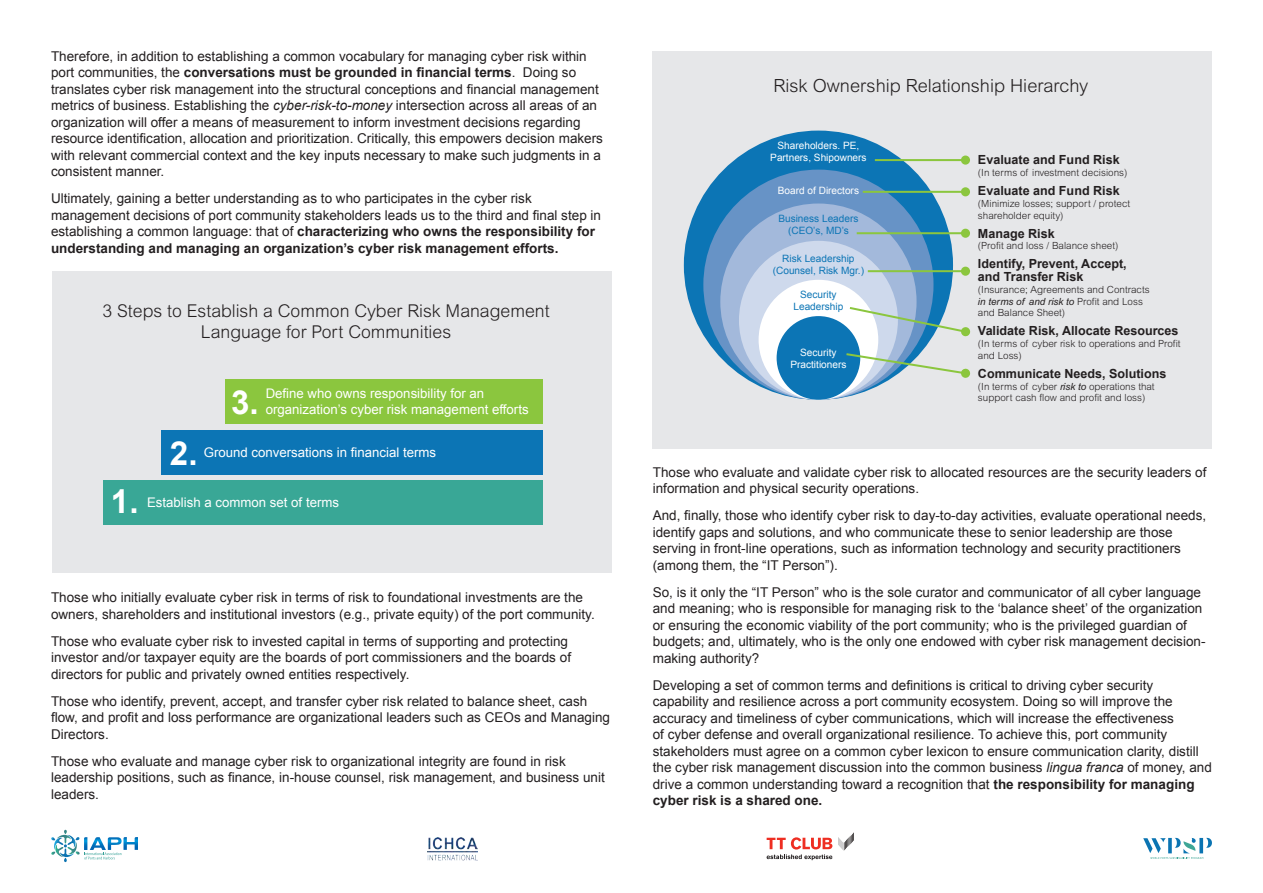
<style>
.page{position:relative;width:1263px;height:893px;background:#fff}
.page>*{position:absolute;margin:0;border:0;box-sizing:border-box;transform-origin:0 0}
.t1{font:700 33.15px "Arial";color:#fff}
.t2{font:300 18.15px "Arial";color:#231f20}
.t3{font:300 17.7px/21.1px "Arial";color:#231f20;text-align:center}
.t4{font:13.5px/16.5px "Arial";color:#231f20}
.t5{font:13.2px/15.9px "Arial";color:#fff}
.t6{font:700 12.6px/12.6px "Arial";color:#231f20}
.t7{font:10.05px/12.1px "Arial";color:#0c75b5;text-align:center}
.t8{font:10.05px/12.1px "Arial";color:#fff;text-align:center}
.t9{font:300 9.9px/11.9px "Arial";color:#231f20}
.s1{font-weight:700}
.s2{font-style:italic}
.s3{font-weight:400;font-style:italic}
</style>
<div class="page">
<div style="left:653px;top:51px;width:559px;height:398px;background:#e6e7e9"></div>
<div style="left:684px;top:131px;width:269px;height:269px;background:#0c75b5;border-radius:50%"></div>
<div style="left:703px;top:170px;width:230px;height:230px;background:#6793c6;border-radius:50%"></div>
<div style="left:720px;top:204px;width:196px;height:196px;background:#a3b9db;border-radius:50%"></div>
<div style="left:739px;top:241px;width:159px;height:159px;background:#ced9ec;border-radius:50%"></div>
<div style="left:759px;top:280px;width:119px;height:120px;background:#fff;border-radius:50%"></div>
<div style="left:777px;top:316px;width:83px;height:84px;background:#0c75b5;border-radius:50%"></div>
<hr style="left:875px;top:159px;width:91px;height:2px;background:#8bc63e">
<div style="left:961px;top:156px;width:9px;height:9px;background:#8bc63e;border-radius:50%"></div>
<hr style="left:863px;top:191px;width:103px;height:2px;background:#8bc63e">
<div style="left:961px;top:187px;width:9px;height:9px;background:#8bc63e;border-radius:50%"></div>
<hr style="left:857px;top:232px;width:109px;height:2px;background:#8bc63e">
<div style="left:961px;top:229px;width:9px;height:9px;background:#8bc63e;border-radius:50%"></div>
<hr style="left:868px;top:270px;width:98px;height:2px;background:#8bc63e">
<div style="left:961px;top:267px;width:9px;height:9px;background:#8bc63e;border-radius:50%"></div>
<svg style="left:847px;top:306px;width:123px;height:31px"></svg>
<svg style="left:846px;top:352px;width:115px;height:24px"></svg>
<div style="left:961px;top:368px;width:9px;height:10px;background:#8bc63e;border-radius:4px"></div>
<div style="left:53px;top:272px;width:559px;height:301px;background:#e6e7e9"></div>
<div style="left:104px;top:480px;width:439px;height:45px;background:#39a796"></div>
<div style="left:162px;top:430px;width:381px;height:44px;background:#0c75b5"></div>
<div style="left:226px;top:380px;width:317px;height:44px;background:#8bc63e"></div>
<svg style="left:1143px;top:838px;width:69px;height:21px"></svg>
<svg style="left:51px;top:830px;width:87px;height:32px"></svg>
<img style="left:427px;top:837px;width:50px;height:23px">
<svg style="left:838px;top:832px;width:16px;height:19px"></svg>
<svg style="left:767px;top:837px;width:65px;height:23px"></svg>
<p class="t4" style="left:51px;top:48px;width:553px">Therefore, in addition to establishing a common vocabulary for managing cyber risk within port communities, the <span class="s1">conversations must be grounded in financial terms</span>. Doing so translates cyber risk management into the structural conceptions and financial management metrics of business. Establishing the <span class="s2">cyber-risk-to-money</span> intersection across all areas of an organization will offer a means of measurement to inform investment decisions regarding resource identification, allocation and prioritization. Critically, this empowers decision makers with relevant commercial context and the key inputs necessary to make such judgments in a consistent manner.</p>
<p class="t4" style="left:51px;top:190px;width:552px">Ultimately, gaining a better understanding as to who participates in the cyber risk management decisions of port community stakeholders leads us to the third and final step in establishing a common language: that of <span class="s1">characterizing who owns the responsibility for understanding and managing an organization’s cyber risk management efforts.</span></p>
<p class="t3" style="left:102px;top:300px;width:449px">3 Steps to Establish a Common Cyber Risk Management<br>Language for Port Communities</p>
<p class="t1" style="left:111px;top:479px;width:29px">1.</p>
<p class="t5" style="left:266px;top:386px;width:264px">Define who owns responsibility for an organization’s cyber risk management efforts</p>
<p class="t5" style="left:204px;top:445px;width:234px">Ground conversations in financial terms</p>
<p class="t5" style="left:147px;top:494px;width:194px">Establish a common set of terms</p>
<p class="t1" style="left:231px;top:380px;width:29px">3.</p>
<p class="t1" style="left:170px;top:432px;width:29px">2.</p>
<p class="t4" style="left:51px;top:589px;width:545px">Those who initially evaluate cyber risk in terms of risk to foundational investments are the owners, shareholders and institutional investors (e.g., private equity) of the port community.</p>
<p class="t4" style="left:51px;top:633px;width:521px">Those who evaluate cyber risk to invested capital in terms of supporting and protecting investor and/or taxpayer equity are the boards of port commissioners and the boards of directors for public and privately owned entities respectively.</p>
<p class="t4" style="left:51px;top:693px;width:561px">Those who identify, prevent, accept, and transfer cyber risk related to balance sheet, cash flow, and profit and loss performance are organizational leaders such as CEOs and Managing<br>Directors.</p>
<p class="t4" style="left:51px;top:753px;width:555px">Those who evaluate and manage cyber risk to organizational integrity are found in risk leadership positions, such as finance, in-house counsel, risk management, and business unit leaders.</p>
<p class="t2" style="left:773px;top:75px;width:316px">Risk Ownership Relationship Hierarchy</p>
<p class="t8" style="left:770px;top:139px;width:98px">Shareholders. PE,<br>Partners, Shipowners</p>
<p class="t8" style="left:778px;top:185px;width:83px">Board of Directors</p>
<p class="t7" style="left:778px;top:212px;width:82px">Business Leaders (CEO’s, MD’s</p>
<p class="t7" style="left:773px;top:252px;width:93px">Risk Leadership (Counsel, Risk Mgr.)</p>
<p class="t7" style="left:793px;top:289px;width:51px">Security<br>Leadership</p>
<p class="t8" style="left:790px;top:346px;width:57px">Security<br>Practitioners</p>
<p class="t6" style="left:978px;top:154px;width:143px">Evaluate and Fund Risk</p>
<p class="t9" style="left:978px;top:167px;width:151px">(In terms of investment decisions)</p>
<p class="t6" style="left:978px;top:185px;width:143px">Evaluate and Fund Risk</p>
<p class="t9" style="left:978px;top:197px;width:154px">(Minimize losses; support / protect shareholder equity)</p>
<p class="t6" style="left:978px;top:227px;width:78px">Manage Risk</p>
<p class="t9" style="left:978px;top:240px;width:142px">(Profit and loss / Balance sheet)</p>
<p class="t6" style="left:978px;top:258px;width:150px">Identify, Prevent, Accept, and Transfer Risk</p>
<p class="t9" style="left:978px;top:283px;width:173px">(Insurance; Agreements and Contracts <span class="s3">in terms of and risk to</span> Profit and Loss and Balance Sheet)</p>
<p class="t6" style="left:978px;top:325px;width:202px">Validate Risk, Allocate Resources</p>
<p class="t9" style="left:978px;top:338px;width:204px">(In terms of cyber risk to operations and Profit and Loss)</p>
<p class="t6" style="left:978px;top:367px;width:190px">Communicate Needs, Solutions</p>
<p class="t9" style="left:978px;top:380px;width:178px">(In terms of cyber <span class="s3">risk to</span> operations that support cash flow and profit and loss)</p>
<p class="t4" style="left:653px;top:464px;width:555px">Those who evaluate and validate cyber risk to allocated resources are the security leaders of information and physical security operations.</p>
<p class="t4" style="left:653px;top:507px;width:555px">And, finally, those who identify cyber risk to day-to-day activities, evaluate operational needs, identify gaps and solutions, and who communicate these to senior leadership are those serving in front-line operations, such as information technology and security practitioners (among them, the “IT Person”).</p>
<p class="t4" style="left:653px;top:584px;width:554px">So, is it only the “IT Person” who is the sole curator and communicator of all cyber language and meaning; who is responsible for managing risk to the ‘balance sheet’ of the organization or ensuring the economic viability of the port community; who is the privileged guardian of budgets; and, ultimately, who is the only one endowed with cyber risk management decision&shy;making authority?</p>
<p class="t4" style="left:653px;top:677px;width:561px">Developing a set of common terms and definitions is critical to driving cyber security capability and resilience across a port community ecosystem. Doing so will improve the accuracy and timeliness of cyber communications, which will increase the effectiveness<br>of cyber defense and overall organizational resilience. To achieve this, port community stakeholders must agree on a common cyber lexicon to ensure communication clarity, distill the cyber risk management discussion into the common business <span class="s2">lingua franca</span> of money, and drive a common understanding toward a recognition that <span class="s1">the responsibility for managing cyber risk is a shared one.</span></p>
</div>
